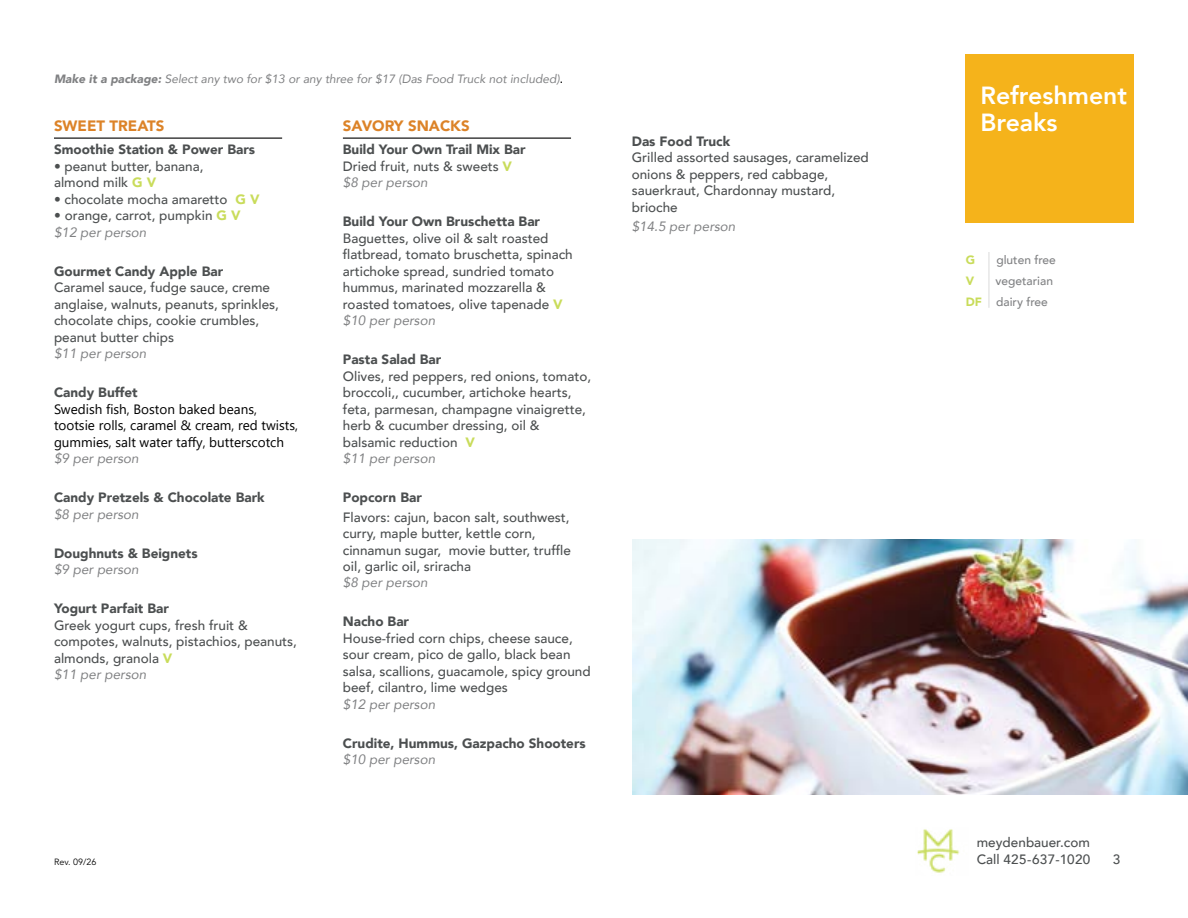
<style>
.page{position:relative;width:1188px;height:918px;background:#fff}
.page>*{position:absolute;margin:0;border:0;box-sizing:border-box;transform-origin:0 0}
.t1{font:800 24.75px "Avenir";color:#fff}
.t2{font:900 15px "Avenir";color:#dc8328}
.t3{font:500 13.5px/16.5px "Avenir";color:#4c4f50}
.t4{font:900 13.5px/16.5px "Avenir";color:#4c4f50}
.t5{font:13.5px/16.5px "Segoe UI";color:#000}
.t6{font:italic 13.5px "Avenir";color:#808183}
.t7{font:500 13.5px "Avenir";letter-spacing:.02em;color:#4c4f50}
.t8{font:italic 12px "Avenir";color:#808183}
.t9{font:500 12px/21px "Avenir";color:#808183}
.t10{font:900 12px "Avenir";color:#c9dc5b}
.t11{font:9px "Avenir LT Std";color:#000}
.s1{font-weight:900}
.s2{font-family:"Gotham";font-style:normal;font-size:13.5px;color:#000}
.s3{font-weight:900;color:#c9dc5b}
.s4{font-weight:400;font-style:italic;color:#808183}
.s5{font-weight:500}
.s6{color:#c9dc5b}
</style>
<div class="page">
<img style="left:917px;top:829px;width:43px;height:44px">
<img style="left:632px;top:540px;width:556px;height:254px">
<div style="left:966px;top:54px;width:168px;height:168px;background:#f5b31b"></div>
<hr style="left:54px;top:138px;width:228px;height:1px;background:#000">
<hr style="left:343px;top:138px;width:228px;height:1px;background:#000">
<hr style="left:989px;top:252px;width:1px;height:56px;background:#808183">
<p class="t8" style="left:54px;top:71px;width:510px"><span class="s1">Make it a package:</span> Select any two for $13 or any three for $17 (Das Food Truck not included)<span class="s2">.</span></p>
<h1 class="t1" style="left:980px;top:76px;width:148px">Refreshment</h1>
<p class="t2" style="left:54px;top:113px;width:112px">SWEET TREATS</p>
<h1 class="t1" style="left:980px;top:103px;width:78px">Breaks</h1>
<p class="t4" style="left:54px;top:141px;width:203px">Smoothie Station &amp; Power Bars</p>
<p class="t3" style="left:54px;top:157px;width:151px">• peanut butter, banana, almond milk <span class="s3">G V</span></p>
<p class="t3" style="left:54px;top:190px;width:207px">• chocolate mocha amaretto <span class="s3">G V</span></p>
<p class="t3" style="left:54px;top:206px;width:188px">• orange, carrot, pumpkin <span class="s3">G V </span><span class="s4">$12 per person</span></p>
<p class="t4" style="left:54px;top:262px;width:171px">Gourmet Candy Apple Bar</p>
<p class="t3" style="left:54px;top:278px;width:227px">Caramel sauce, fudge sauce, creme anglaise, walnuts, peanuts, sprinkles, chocolate chips, cookie crumbles, peanut butter chips</p>
<p class="t6" style="left:54px;top:345px;width:94px">$11 per person</p>
<p class="t4" style="left:54px;top:384px;width:85px">Candy Buffet</p>
<p class="t5" style="left:54px;top:400px;width:246px">Swedish fish, Boston baked beans, tootsie rolls, caramel &amp; cream, red twists, gummies, salt water taffy, butterscotch</p>
<p class="t6" style="left:54px;top:450px;width:86px">$9 per person</p>
<p class="t4" style="left:54px;top:489px;width:212px">Candy Pretzels &amp; Chocolate Bark</p>
<p class="t6" style="left:54px;top:506px;width:86px">$8 per person</p>
<p class="t4" style="left:54px;top:544px;width:145px">Doughnuts &amp; Beignets</p>
<p class="t6" style="left:54px;top:561px;width:86px">$9 per person</p>
<p class="t4" style="left:54px;top:600px;width:116px">Yogurt Parfait Bar</p>
<p class="t3" style="left:54px;top:616px;width:245px">Greek yogurt cups, fresh fruit &amp; compotes, walnuts, pistachios, peanuts, almonds, granola <span class="s3">V<br></span><span class="s4">$11 per person</span></p>
<p class="t2" style="left:343px;top:113px;width:128px">SAVORY SNACKS</p>
<p class="t4" style="left:343px;top:141px;width:184px">Build Your Own Trail Mix Bar<br><span class="s5">Dried fruit, nuts &amp; sweets</span> <span class="s6">V </span><span class="s4">$8 per person</span></p>
<p class="t4" style="left:343px;top:213px;width:199px">Build Your Own Bruschetta Bar</p>
<p class="t3" style="left:343px;top:229px;width:231px">Baguettes, olive oil &amp; salt roasted flatbread, tomato bruschetta, spinach artichoke spread, sundried tomato hummus, marinated mozzarella &amp; roasted tomatoes, olive tapenade <span class="s3">V </span><span class="s4">$10 per person</span></p>
<p class="t4" style="left:343px;top:351px;width:100px">Pasta Salad Bar</p>
<p class="t3" style="left:343px;top:367px;width:250px">Olives, red peppers, red onions, tomato, broccoli,, cucumber, artichoke hearts, feta, parmesan, champagne vinaigrette, herb &amp; cucumber dressing, oil &amp; balsamic reduction <span class="s3">V<br></span><span class="s4">$11 per person</span></p>
<p class="t4" style="left:343px;top:489px;width:80px">Popcorn Bar</p>
<p class="t3" style="left:343px;top:508px;width:230px">Flavors: cajun, bacon salt, southwest, curry, maple butter, kettle corn, cinnamun sugar, movie butter, truffle oil, garlic oil, sriracha</p>
<p class="t6" style="left:343px;top:575px;width:86px">$8 per person</p>
<p class="t4" style="left:343px;top:613px;width:68px">Nacho Bar</p>
<p class="t3" style="left:343px;top:629px;width:249px">House-fried corn chips, cheese sauce, sour cream, pico de gallo, black bean salsa, scallions, guacamole, spicy ground beef, cilantro, lime wedges</p>
<p class="t6" style="left:343px;top:696px;width:94px">$12 per person</p>
<p class="t4" style="left:343px;top:735px;width:244px">Crudite, Hummus, Gazpacho Shooters</p>
<p class="t6" style="left:343px;top:752px;width:94px">$10 per person</p>
<p class="t4" style="left:632px;top:132px;width:100px">Das Food Truck</p>
<p class="t3" style="left:632px;top:149px;width:239px">Grilled assorted sausages, caramelized onions &amp; peppers, red cabbage, sauerkraut, Chardonnay mustard, brioche</p>
<p class="t6" style="left:632px;top:218px;width:105px">$14.5 per person</p>
<p class="t10" style="left:966px;top:250px;width:11px">G</p>
<p class="t9" style="left:996px;top:249px;width:61px">gluten free</p>
<p class="t10" style="left:966px;top:271px;width:10px">V</p>
<p class="t9" style="left:966px;top:270px;width:89px;text-indent:30px">vegetarian<br><span class="s3">DF</span> dairy free</p>
<p class="t3" style="left:977px;top:834px;width:115px">meydenbauer.com</p>
<p class="t11" style="left:54px;top:856px;width:44px">Rev. 09/26</p>
<p class="t7" style="left:977px;top:848px;width:115px">Call 425-637-1020</p>
<p class="t3" style="left:1113px;top:850px;width:9px">3</p>
</div>
